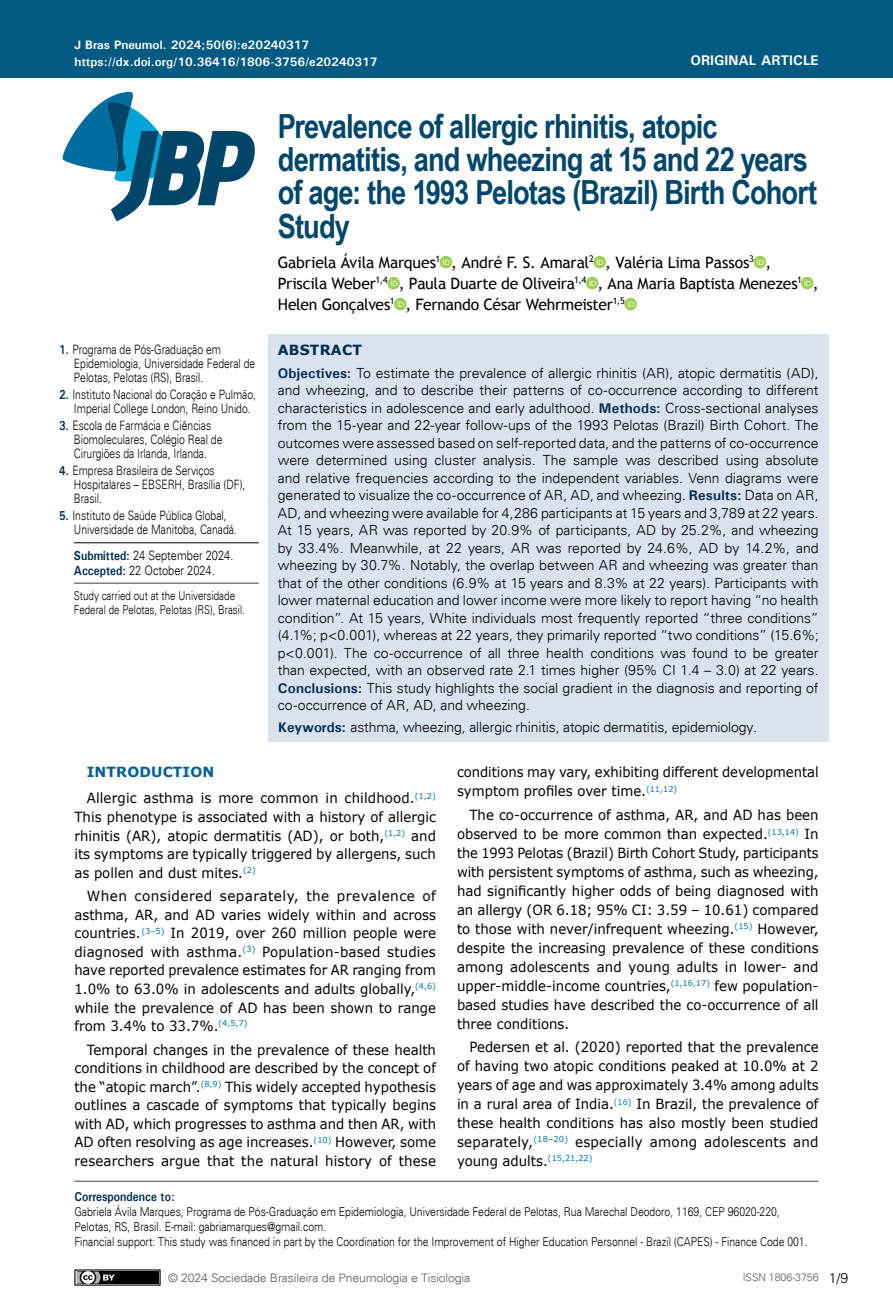
<style>
.page{position:relative;width:893px;height:1315px;background:#fff}
.page>*{position:absolute;margin:0;border:0;box-sizing:border-box;transform-origin:0 0}
.t1{font:700 33.25px/33.2px "Arial Narrow";letter-spacing:-.025em;color:#00466b}
.t2{font:21px "ID font Regular";color:#9dcc52}
.t3{font:15.75px "Trebuchet MS";letter-spacing:-.015em;color:#000}
.t4{font:300 14px/17.5px "Univers";letter-spacing:-.01em;color:#000;text-align:justify}
.t5{font:14px/18.9px "Verdana";color:#000;text-align:justify;scale:.95 1}
.t6{font:14px/18.6px "Verdana";color:#000;text-align:justify}
.t7{font:14px/18.9px "Verdana";color:#000;scale:.94 1}
.t8{font:14px/26.1px "Verdana";color:#000;scale:.96 1}
.t9{font:700 14px "Univers";color:#fff}
.t10{font:700 14px "Verdana";letter-spacing:.015em;color:#002b51}
.t11{font:300 12.95px/14px "Univers";color:#000;scale:.8 1}
.t12{font:300 12.95px/14.9px "Univers";color:#000;scale:.85 1}
.t13{font:700 12.95px "Univers";color:#002b51;scale:.85 1}
.t14{font:300 12.25px/14.7px "Univers";color:#000;scale:.85 1}
.t15{font:700 12.25px "Univers";color:#fff}
.t16{font:300 12.25px/14.7px "Univers";color:#000;scale:.8 1}
.t17{font:300 11.72px "Univers";letter-spacing:-.01em;color:#58595b;scale:1.04 1}
.t18{font:300 10.5px "Univers";color:#58595b}
.s1{font-weight:700;color:#002b51}
.s2{font-family:"ID font Regular";font-size:21px;color:#9dcc52}
.s3{font-family:"Trebuchet MS";font-size:15.75px;color:#000}
.s4{font-weight:700;color:#01609a}
</style>
<div class="page">
<div style="left:0;top:0;width:893px;height:78px;background:#005a82"></div>
<svg style="left:62px;top:91px;width:193px;height:130px"></svg>
<svg style="left:76px;top:1271px;width:83px;height:12px"></svg>
<div style="left:74px;top:1269px;width:87px;height:16px;border:1px solid #000"></div>
<div style="left:77px;top:1271px;width:81px;height:12px;background:#000"></div>
<svg style="left:77px;top:1271px;width:38px;height:12px"></svg>
<div style="left:268px;top:334px;width:560px;height:408px;background:#dbe2ef"></div>
<hr style="left:74px;top:1180px;width:745px;height:1px;background:#464547">
<hr style="left:74px;top:542px;width:185px;height:1px;background:#000">
<hr style="left:74px;top:583px;width:185px;height:1px;background:#464547">
<p class="t15" style="left:74px;top:37px;width:236px">J Bras Pneumol. 2024;50(6):e20240317</p>
<p class="t15" style="left:74px;top:54px;width:305px">https://dx.doi.org/10.36416/1806-3756/e20240317</p>
<p class="t9" style="left:690px;top:52px;width:130px">ORIGINAL ARTICLE</p>
<p class="t11" style="left:74px;top:342px;width:228px;text-indent:-15px"><span class="s1">1.</span> Programa de Pós-Graduação em<br>Epidemiologia, Universidade Federal de<br>Pelotas, Pelotas (RS), Brasil.</p>
<p class="t11" style="left:74px;top:387px;width:229px;text-indent:-15px"><span class="s1">2.</span> Instituto Nacional do Coração e Pulmão,<br>Imperial College London, Reino Unido.</p>
<p class="t11" style="left:74px;top:418px;width:187px;text-indent:-15px"><span class="s1">3.</span> Escola de Farmácia e Ciências<br>Biomoleculares, Colégio Real de<br>Cirurgiões da Irlanda, Irlanda.</p>
<p class="t11" style="left:74px;top:463px;width:216px;text-indent:-15px"><span class="s1">4.</span> Empresa Brasileira de Serviços<br>Hospitalares – EBSERH, Brasília (DF),<br>Brasil.</p>
<p class="t11" style="left:74px;top:508px;width:205px;text-indent:-15px"><span class="s1">5.</span> Instituto de Saúde Pública Global,<br>Universidade de Manitoba, Canadá.</p>
<p class="t12" style="left:74px;top:548px;width:189px"><span class="s1">Submitted:</span> 24 September 2024.<br><span class="s1">Accepted:</span> 22 October 2024.</p>
<p class="t16" style="left:74px;top:588px;width:215px">Study carried out at the Universidade<br>Federal de Pelotas, Pelotas (RS), Brasil.</p>
<h1 class="t1" style="left:278px;top:108px;width:541px">Prevalence of allergic rhinitis, atopic dermatitis, and wheezing at 15 and 22 years of age: the 1993 Pelotas (Brazil) Birth Cohort Study</h1>
<p class="t3" style="left:278px;top:253px;width:478px">Gabriela Ávila Marques<sup>1</sup><span class="s2">a</span>, André F. S. Amaral<sup>2</sup><span class="s2">a</span>, Valéria Lima Passos<sup>3</sup></p>
<h2 class="t2" style="left:754px;top:251px;width:19px">a<span class="s3">,</span></h2>
<p class="t3" style="left:278px;top:274px;width:526px">Priscila Weber<sup>1,4</sup><span class="s2">a</span>, Paula Duarte de Oliveira<sup>1,4</sup><span class="s2">a</span>, Ana Maria Baptista Menezes<sup>1</sup></p>
<h2 class="t2" style="left:801px;top:272px;width:19px">a<span class="s3">,</span></h2>
<p class="t3" style="left:278px;top:295px;width:349px">Helen Gonçalves<sup>1</sup><span class="s2">a</span>, Fernando César Wehrmeister<sup>1,5</sup></p>
<h2 class="t2" style="left:625px;top:293px;width:14px">a</h2>
<p class="t10" style="left:278px;top:341px;width:86px">ABSTRACT</p>
<p class="t4" style="left:278px;top:364px;width:542px"><span class="s1">Objectives:</span> To estimate the prevalence of allergic rhinitis (AR), atopic dermatitis (AD), and wheezing, and to describe their patterns of co-occurrence according to different characteristics in adolescence and early adulthood. <span class="s1">Methods:</span> Cross-sectional analyses from the 15-year and 22-year follow-ups of the 1993 Pelotas (Brazil) Birth Cohort. The outcomes were assessed based on self-reported data, and the patterns of co-occurrence were determined using cluster analysis. The sample was described using absolute and relative frequencies according to the independent variables. Venn diagrams were generated to visualize the co-occurrence of AR, AD, and wheezing. <span class="s1">Results:</span> Data on AR, AD, and wheezing were available for 4,286 participants at 15 years and 3,789 at 22 years.<br>At 15 years, AR was reported by 20.9% of participants, AD by 25.2%, and wheezing by 33.4%. Meanwhile, at 22 years, AR was reported by 24.6%, AD by 14.2%, and wheezing by 30.7%. Notably, the overlap between AR and wheezing was greater than that of the other conditions (6.9% at 15 years and 8.3% at 22 years). Participants with lower maternal education and lower income were more likely to report having “no health condition”. At 15 years, White individuals most frequently reported “three conditions” (4.1%; p&lt;0.001), whereas at 22 years, they primarily reported “two conditions” (15.6%; p&lt;0.001). The co-occurrence of all three health conditions was found to be greater than expected, with an observed rate 2.1 times higher (95% CI 1.4 – 3.0) at 22 years.<br><span class="s1">Conclusions:</span> This study highlights the social gradient in the diagnosis and reporting of co-occurrence of AR, AD, and wheezing.</p>
<p class="t4" style="left:278px;top:718px;width:481px"><span class="s1">Keywords:</span> asthma, wheezing, allergic rhinitis, atopic dermatitis, epidemiology.</p>
<p class="t8" style="left:87px;top:759px;width:365px"><span class="s4">INTRODUCTION<br></span>Allergic asthma is more common in childhood.<sup>(1,2)</sup></p>
<p class="t5" style="left:74px;top:808px;width:382px">This phenotype is associated with a history of allergic rhinitis (AR), atopic dermatitis (AD), or both,<sup>(1,2)</sup> and its symptoms are typically triggered by allergens, such as pollen and dust mites.<sup>(2)</sup></p>
<p class="t6" style="left:74px;top:887px;width:363px;text-indent:12px">When considered separately, the prevalence of asthma, AR, and AD varies widely within and across countries.<sup>(3–5)</sup> In 2019, over 260 million people were diagnosed with asthma.<sup>(3)</sup> Population-based studies have reported prevalence estimates for AR ranging from 1.0% to 63.0% in adolescents and adults globally,<sup>(4,6) </sup>while the prevalence of AD has been shown to range from 3.4% to 33.7%.<sup>(4,5,7)</sup></p>
<p class="t5" style="left:74px;top:1040px;width:382px;text-indent:12px">Temporal changes in the prevalence of these health conditions in childhood are described by the concept of the “atopic march”.<sup>(8,9)</sup> This widely accepted hypothesis outlines a cascade of symptoms that typically begins with AD, which progresses to asthma and then AR, with AD often resolving as age increases.<sup>(10)</sup> However, some researchers argue that the natural history of these</p>
<p class="t7" style="left:457px;top:763px;width:386px">conditions may vary, exhibiting different developmental symptom profiles over time.<sup>(11,12)</sup></p>
<p class="t5" style="left:457px;top:806px;width:382px;text-indent:12px">The co-occurrence of asthma, AR, and AD has been observed to be more common than expected.<sup>(13,14)</sup> In the 1993 Pelotas (Brazil) Birth Cohort Study, participants with persistent symptoms of asthma, such as wheezing, had significantly higher odds of being diagnosed with an allergy (OR 6.18; 95% CI: 3.59 – 10.61) compared to those with never/infrequent wheezing.<sup>(15)</sup> However, despite the increasing prevalence of these conditions among adolescents and young adults in lower- and upper-middle-income countries,<sup>(1,16,17)</sup> few population&shy;based studies have described the co-occurrence of all three conditions.</p>
<p class="t5" style="left:457px;top:1038px;width:382px;text-indent:12px">Pedersen et al. (2020) reported that the prevalence of having two atopic conditions peaked at 10.0% at 2 years of age and was approximately 3.4% among adults in a rural area of India.<sup>(16)</sup> In Brazil, the prevalence of these health conditions has also mostly been studied separately,<sup>(18–20)</sup> especially among adolescents and young adults.<sup>(15,21,22)</sup></p>
<p class="t13" style="left:74px;top:1189px;width:119px">Correspondence to:</p>
<p class="t14" style="left:74px;top:1204px;width:864px">Gabriela Ávila Marques, Programa de Pós-Graduação em Epidemiologia, Universidade Federal de Pelotas, Rua Marechal Deodoro, 1169, CEP 96020-220,<br>Pelotas, RS, Brasil. E-mail: gabriamarques@gmail.com.<br>Financial support: This study was financed in part by the Coordination for the Improvement of Higher Education Personnel - Brazil (CAPES) - Finance Code 001.</p>
<p class="t17" style="left:168px;top:1270px;width:292px">© 2024 Sociedade Brasileira de Pneumologia e Tisiologia</p>
<p class="t18" style="left:743px;top:1271px;width:77px">ISSN 1806-3756</p>
<p class="t4" style="left:829px;top:1269px;width:21px">1/9</p>
</div>
